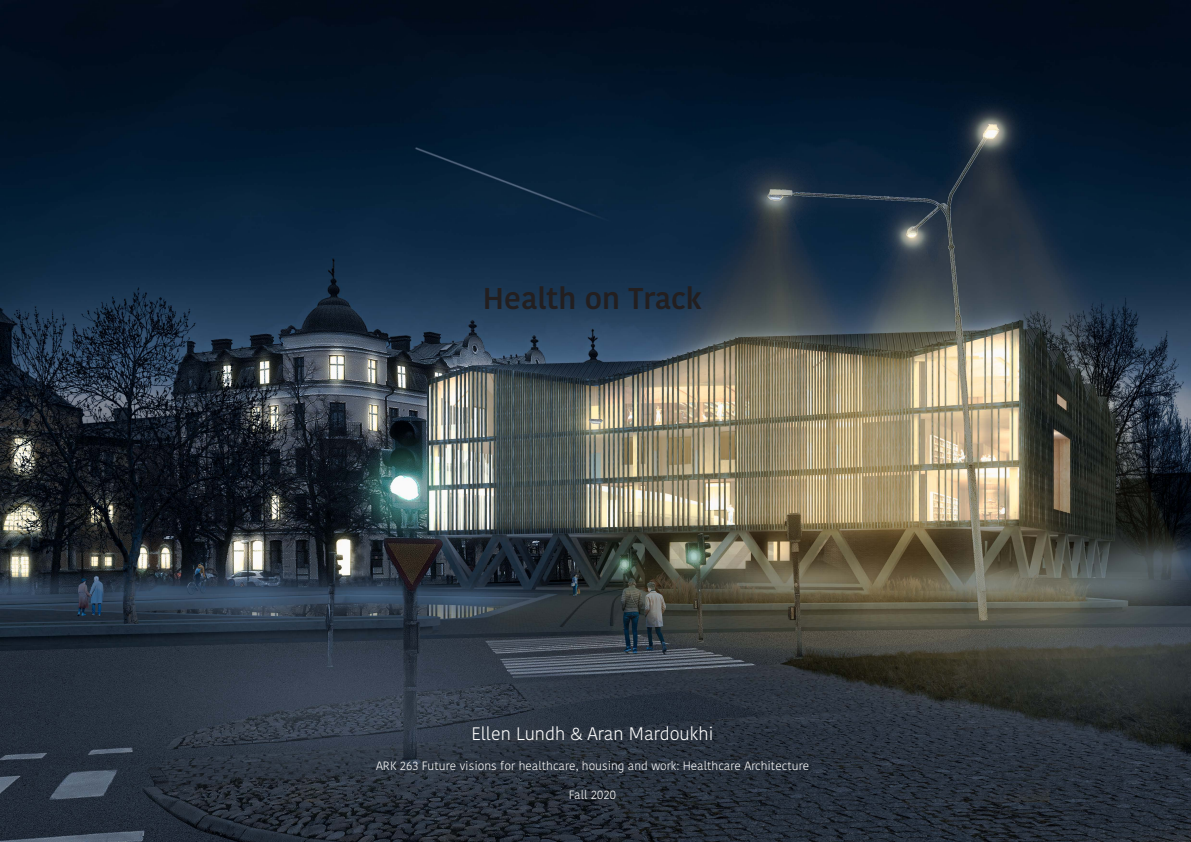
<style>
.page{position:relative;width:1191px;height:842px;background:#fff}
.page>*{position:absolute;margin:0;border:0;box-sizing:border-box;transform-origin:0 0}
.t1{font:600 30px "Kohinoor Bangla";color:#231f20}
.t2{font:300 18px "Kohinoor Bangla";color:#fff}
.t3{font:300 12px "Kohinoor Bangla";color:#fff}
</style>
<div class="page">
<img style="left:0;top:0;width:1191px;height:842px">
<p class="t1" style="left:483px;top:274px;width:221px">Health on Track</p>
<p class="t2" style="left:471px;top:721px;width:244px">Ellen Lundh &amp; Aran Mardoukhi</p>
<p class="t3" style="left:376px;top:756px;width:435px">ARK 263 Future visions for healthcare, housing and work: Healthcare Architecture</p>
<p class="t3" style="left:569px;top:786px;width:49px">Fall 2020</p>
</div>
